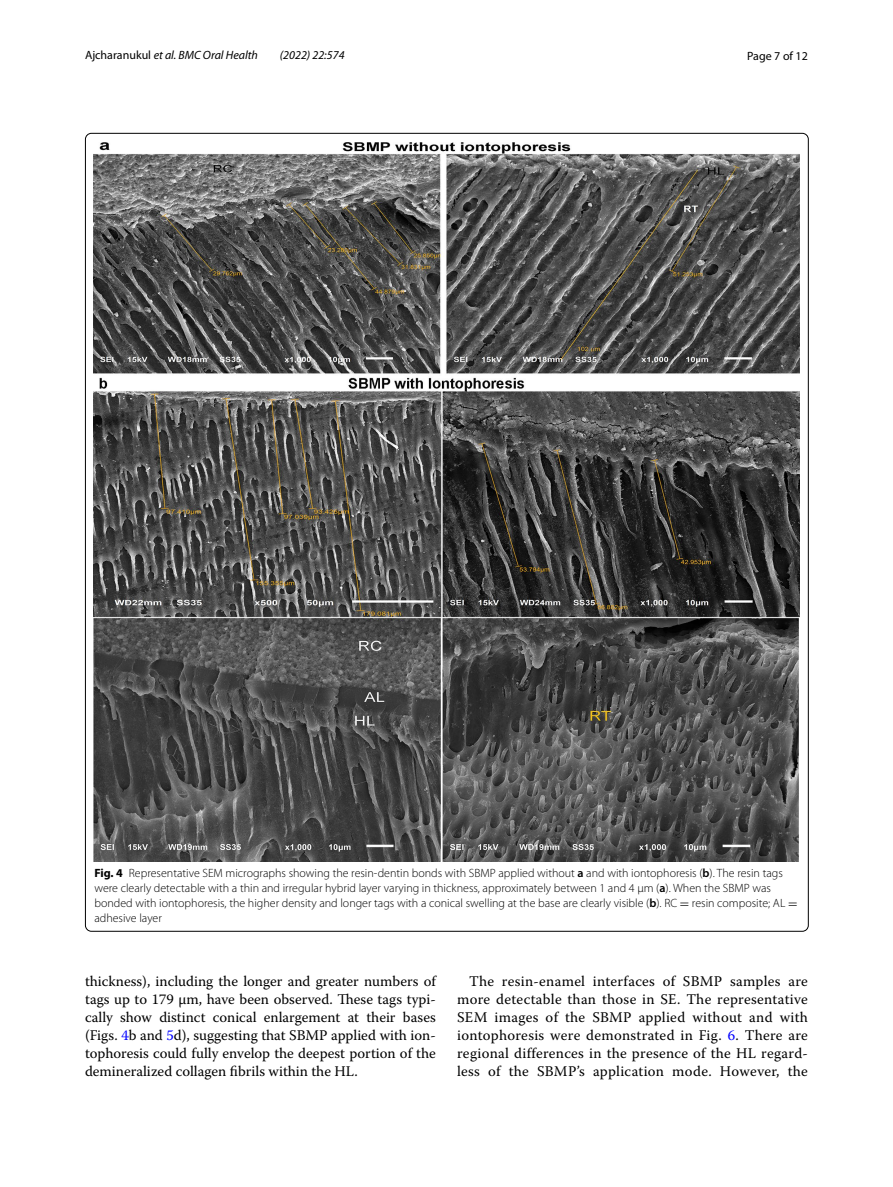
<style>
.page{position:relative;width:893px;height:1187px;background:#fff}
.page>*{position:absolute;margin:0;border:0;box-sizing:border-box;transform-origin:0 0}
.t1{font:14.7px/18px "Warnock Pro";letter-spacing:.01em;color:#000;text-align:justify}
.t2{font:300 12px/15px "Myriad Pro";color:#000}
.t3{font:italic 12px "Myriad Pro";color:#000}
.t4{font:12px "Myriad Pro";color:#000}
.s1{font-style:normal}
.s2{font-weight:700}
.s3{font-weight:600}
.s4{font-family:"MTSY";font-weight:400}
.s5{color:#00f}
</style>
<div class="page">
<img style="left:94px;top:142px;width:706px;height:719px">
<p class="t3" style="left:85px;top:48px;width:174px"><span class="s1">Ajcharanukul</span> et al. BMC Oral Health</p>
<p class="t3" style="left:280px;top:48px;width:66px">(2022) 22:574</p>
<p class="t4" style="left:747px;top:48px;width:62px">Page 7 of 12</p>
<p class="t2" style="left:94px;top:865px;width:704px"><span class="s2">Fig. 4</span> Representative SEM micrographs showing the resin-dentin bonds with SBMP applied without <span class="s3">a</span> and with iontophoresis (<span class="s3">b</span>). The resin tags were clearly detectable with a thin and irregular hybrid layer varying in thickness, approximately between 1 and 4 µm (<span class="s3">a</span>). When the SBMP was bonded with iontophoresis, the higher density and longer tags with a conical swelling at the base are clearly visible (<span class="s3">b</span>). RC <span class="s4">=</span> resin composite; AL <span class="s4">= </span>adhesive layer</p>
<p class="t1" style="left:85px;top:971px;width:352px">thickness), including the longer and greater numbers of tags up to 179 µm, have been observed. These tags typi&shy;cally show distinct conical enlargement at their bases (Figs. <span class="s5">4</span>b and <span class="s5">5</span>d), suggesting that SBMP applied with ion&shy;tophoresis could fully envelop the deepest portion of the demineralized collagen fibrils within the HL.</p>
<p class="t1" style="left:457px;top:971px;width:352px;text-indent:12px">The resin-enamel interfaces of SBMP samples are more detectable than those in SE. The representative SEM images of the SBMP applied without and with iontophoresis were demonstrated in Fig. <span class="s5">6</span>. There are regional differences in the presence of the HL regard&shy;less of the SBMP’s application mode. However, the</p>
</div>
